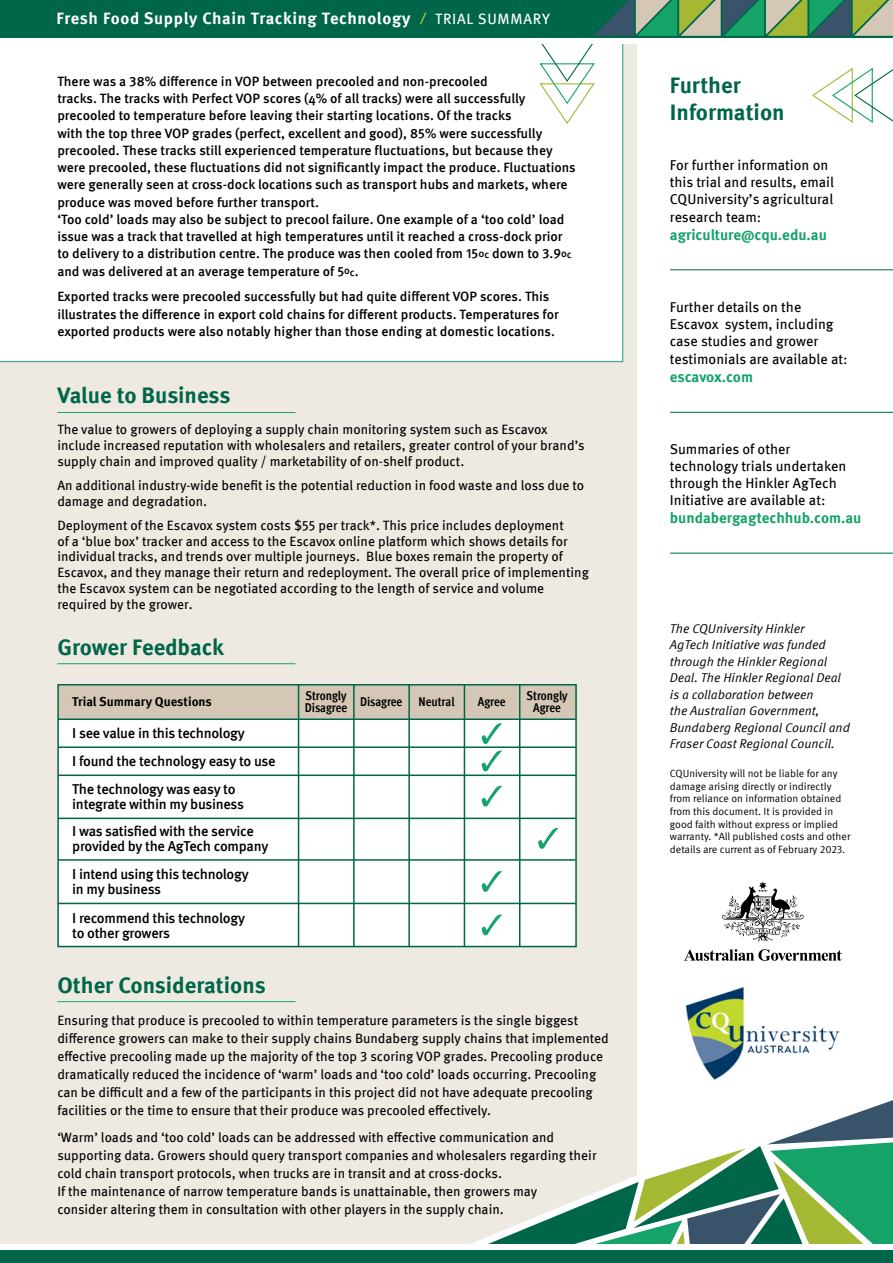
<style>
.page{position:relative;width:893px;height:1263px;background:#fff}
.page>*{position:absolute;margin:0;border:0;box-sizing:border-box;transform-origin:0 0}
.t1{font:700 22.5px/27px "Meta Pro";color:#006649}
.t2{font:700 16.5px "Meta Pro";letter-spacing:.04em;color:#fff}
.t3{font:700 15px "Meta Pro";letter-spacing:-.005em;color:#16a369}
.t4{font:15px "Meta Pro";letter-spacing:.05em;color:#fff}
.t5{font:14.25px/17.1px "Meta Pro";color:#000}
.t6{font:500 14.25px/27.9px "Meta Pro";letter-spacing:-.02em;color:#000}
.t7{font:13.5px/18px "Meta Pro";color:#000}
.t8{font:500 13.5px/17.2px "Meta Pro";color:#000}
.t9{font:italic 12.75px/16.5px "Meta Pro";color:#000}
.t10{font:700 condensed 12.75px/12.9px "Meta Pro";letter-spacing:-.005em;color:#000}
.t11{font:700 12.75px "Meta Pro";letter-spacing:-.005em;color:#000}
.t12{font:10.5px/12.6px "Meta Pro";color:#000}
.s1{font-size:10.5px}
</style>
<div class="page">
<div style="left:0;top:19px;width:636px;height:1244px;background:#eee9e1"></div>
<div style="left:0;top:44px;width:623px;height:318px;background:#fff"></div>
<div style="left:58px;top:685px;width:518px;height:261px;background:#fff"></div>
<div style="left:58px;top:684px;width:518px;height:35px;background:#d4c7b5"></div>
<div style="left:57px;top:684px;width:520px;height:263px;border:2px solid #006649"></div>
<hr style="left:58px;top:718px;width:518px;height:2px;background:#006649">
<hr style="left:58px;top:746px;width:518px;height:2px;background:#006649">
<hr style="left:58px;top:774px;width:518px;height:2px;background:#006649">
<hr style="left:58px;top:818px;width:518px;height:1px;background:#006649">
<hr style="left:58px;top:859px;width:518px;height:2px;background:#006649">
<hr style="left:58px;top:903px;width:518px;height:1px;background:#006649">
<hr style="left:298px;top:685px;width:1px;height:261px;background:#006649">
<hr style="left:353px;top:685px;width:2px;height:261px;background:#006649">
<hr style="left:408px;top:685px;width:2px;height:261px;background:#006649">
<hr style="left:464px;top:685px;width:1px;height:261px;background:#006649">
<hr style="left:519px;top:685px;width:1px;height:261px;background:#006649">
<svg style="left:482px;top:723px;width:20px;height:21px"></svg>
<svg style="left:482px;top:750px;width:20px;height:21px"></svg>
<svg style="left:482px;top:786px;width:20px;height:20px"></svg>
<svg style="left:538px;top:828px;width:20px;height:21px"></svg>
<svg style="left:482px;top:871px;width:20px;height:21px"></svg>
<svg style="left:482px;top:914px;width:20px;height:21px"></svg>
<hr style="left:57px;top:663px;width:238px;height:1px;background:#16a369">
<hr style="left:57px;top:1001px;width:238px;height:1px;background:#16a369">
<hr style="left:57px;top:412px;width:238px;height:1px;background:#16a369">
<div style="left:0;top:0;width:468px;height:38px;background:#006649"></div>
<div style="left:424px;top:0;width:469px;height:38px;background:#006649"></div>
<svg style="left:420px;top:12px;width:7px;height:13px"></svg>
<svg style="left:471px;top:1055px;width:422px;height:189px"></svg>
<div style="left:0;top:1244px;width:893px;height:6px;background:#fff"></div>
<div style="left:1px;top:1250px;width:892px;height:13px;background:#006649"></div>
<hr style="left:670px;top:269px;width:223px;height:1px;background:#006649">
<hr style="left:670px;top:553px;width:223px;height:1px;background:#006649">
<hr style="left:670px;top:412px;width:223px;height:1px;background:#006649">
<svg style="left:538px;top:0;width:355px;height:125px"></svg>
<div style="left:0;top:38px;width:893px;height:6px;background:#fff"></div>
<svg style="left:684px;top:949px;width:158px;height:12px"></svg>
<svg style="left:722px;top:881px;width:82px;height:60px"></svg>
<img style="left:682px;top:987px;width:162px;height:95px">
<p class="t2" style="left:57px;top:5px;width:355px">Fresh Food Supply Chain Tracking Technology</p>
<p class="t4" style="left:435px;top:7px;width:116px">TRIAL SUMMARY</p>
<p class="t8" style="left:57px;top:72px;width:520px">There was a 38% difference in VOP between precooled and non-precooled<br>tracks. The tracks with Perfect VOP scores (4% of all tracks) were all successfully precooled to temperature before leaving their starting locations. Of the tracks<br>with the top three VOP grades (perfect, excellent and good), 85% were successfully precooled. These tracks still experienced temperature fluctuations, but because they were precooled, these fluctuations did not significantly impact the produce. Fluctuations were generally seen at cross-dock locations such as transport hubs and markets, where produce was moved before further transport.<br>‘Too cold’ loads may also be subject to precool failure. One example of a ‘too cold’ load issue was a track that travelled at high temperatures until it reached a cross-dock prior to delivery to a distribution centre. The produce was then cooled from 15<span class="s1">0c</span> down to 3.9<span class="s1">oc </span>and was delivered at an average temperature of 5<span class="s1">oc</span>.</p>
<p class="t8" style="left:57px;top:287px;width:503px">Exported tracks were precooled successfully but had quite different VOP scores. This illustrates the difference in export cold chains for different products. Temperatures for exported products were also notably higher than those ending at domestic locations.</p>
<h1 class="t1" style="left:57px;top:381px;width:175px">Value to Business</h1>
<p class="t7" style="left:57px;top:421px;width:529px;line-height:15.8px">The value to growers of deploying a supply chain monitoring system such as Escavox include increased reputation with wholesalers and retailers, greater control of your brand’s supply chain and improved quality / marketability of on-shelf product.</p>
<p class="t7" style="left:57px;top:476px;width:528px;line-height:15.8px">An additional industry-wide benefit is the potential reduction in food waste and loss due to damage and degradation.</p>
<p class="t7" style="left:57px;top:516px;width:533px;line-height:15.8px">Deployment of the Escavox system costs $55 per track*. This price includes deployment<br>of a ‘blue box’ tracker and access to the Escavox online platform which shows details for individual tracks, and trends over multiple journeys. Blue boxes remain the property of Escavox, and they manage their return and redeployment. The overall price of implementing the Escavox system can be negotiated according to the length of service and volume required by the grower.</p>
<h1 class="t1" style="left:57px;top:632px;width:168px">Grower Feedback</h1>
<p class="t11" style="left:72px;top:691px;width:141px">Trial Summary Questions</p>
<p class="t6" style="left:72px;top:718px;width:205px">I see value in this technology<br>I found the technology easy to use<br>The technology was easy to</p>
<p class="t6" style="left:72px;top:789px;width:183px;line-height:27.2px">integrate within my business<br>I was satisfied with the service</p>
<p class="t6" style="left:72px;top:831px;width:198px;line-height:28.5px">provided by the AgTech company<br>I intend using this technology</p>
<p class="t6" style="left:72px;top:874px;width:174px;line-height:28.5px">in my business<br>I recommend this technology</p>
<p class="t6" style="left:72px;top:918px;width:99px">to other growers</p>
<p class="t10" style="left:305px;top:688px;width:44px">Strongly<br>Disagree</p>
<p class="t10" style="left:360px;top:694px;width:44px">Disagree</p>
<p class="t10" style="left:418px;top:694px;width:38px">Neutral</p>
<p class="t10" style="left:478px;top:694px;width:29px">Agree</p>
<p class="t10" style="left:527px;top:688px;width:42px;text-align:center">Strongly<br>Agree</p>
<h1 class="t1" style="left:57px;top:970px;width:210px">Other Considerations</h1>
<p class="t7" style="left:57px;top:1011px;width:553px">Ensuring that produce is precooled to within temperature parameters is the single biggest difference growers can make to their supply chains Bundaberg supply chains that implemented effective precooling made up the majority of the top 3 scoring VOP grades. Precooling produce dramatically reduced the incidence of ‘warm’ loads and ‘too cold’ loads occurring. Precooling can be difficult and a few of the participants in this project did not have adequate precooling facilities or the time to ensure that their produce was precooled effectively.</p>
<p class="t7" style="left:57px;top:1127px;width:541px">‘Warm’ loads and ‘too cold’ loads can be addressed with effective communication and supporting data. Growers should query transport companies and wholesalers regarding their cold chain transport protocols, when trucks are in transit and at cross-docks.<br>If the maintenance of narrow temperature bands is unattainable, then growers may<br>consider altering them in consultation with other players in the supply chain.</p>
<h1 class="t1" style="left:670px;top:70px;width:116px">Further<br>Information</h1>
<p class="t5" style="left:670px;top:156px;width:166px">For further information on this trial and results, email<br>CQUniversity’s agricultural research team:</p>
<p class="t3" style="left:670px;top:223px;width:159px">agriculture@cqu.edu.au</p>
<p class="t5" style="left:670px;top:298px;width:179px">Further details on the<br>Escavox system, including case studies and grower testimonials are available at:</p>
<p class="t3" style="left:670px;top:365px;width:85px">escavox.com</p>
<p class="t5" style="left:670px;top:439px;width:178px">Summaries of other technology trials undertaken through the Hinkler AgTech<br>Initiative are available at:</p>
<p class="t3" style="left:670px;top:506px;width:193px">bundabergagtechhub.com.au</p>
<p class="t9" style="left:670px;top:619px;width:182px">The CQUniversity Hinkler<br>AgTech Initiative was funded through the Hinkler Regional<br>Deal. The Hinkler Regional Deal is a collaboration between<br>the Australian Government,<br>Bundaberg Regional Council and<br>Fraser Coast Regional Council.</p>
<p class="t12" style="left:670px;top:766px;width:182px">CQUniversity will not be liable for any damage arising directly or indirectly from reliance on information obtained from this document. It is provided in good faith without express or implied warranty. *All published costs and other details are current as of February 2023.</p>
</div>
